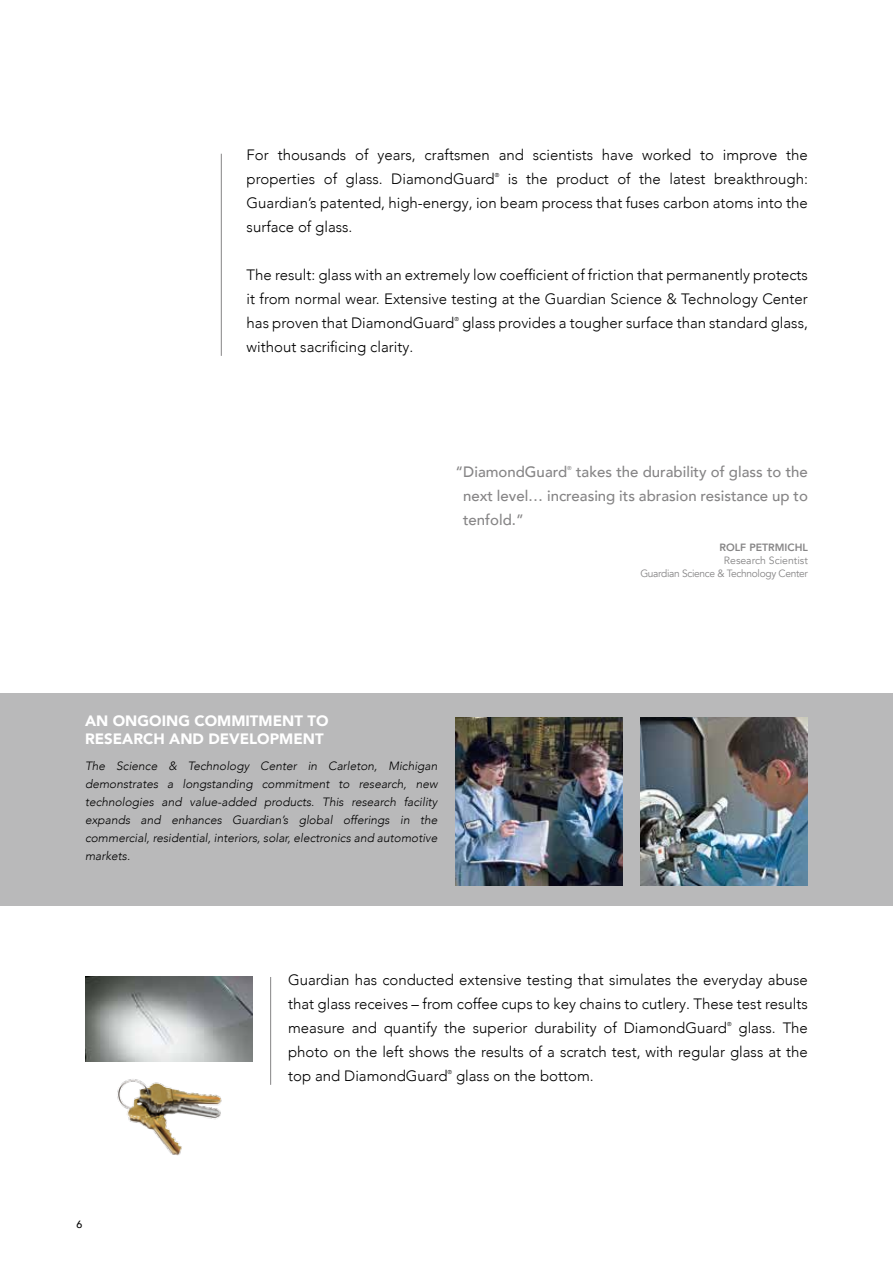
<style>
.page{position:relative;width:893px;height:1263px;background:#fff}
.page>*{position:absolute;margin:0;border:0;box-sizing:border-box;transform-origin:0 0}
.t1{font:300 15px/24px "Avenir LT Com";color:#000;text-align:justify}
.t2{font:500 15px/24px "Avenir LT Com";color:#868586;text-align:justify}
.t3{font:900 15px "Avenir LT Com";color:#fff}
.t4{font:italic 300 12px/18px "Avenir LT Com";color:#000;text-align:justify}
.t5{font:10.5px/12.6px "Avenir LT Com";letter-spacing:-.03em;color:#868586;text-align:right}
.t6{font:800 10.5px "Avenir LT Com";color:#868586}
.t7{font:500 10.5px "Avenir LT Com";color:#000}
.t8{font:300 5.7px "Avenir LT Com";color:#000}
.t9{font:500 5.7px "Avenir LT Com";color:#868586}
</style>
<div class="page">
<div style="left:0;top:693px;width:893px;height:213px;background:#b9b9ba"></div>
<img style="left:85px;top:977px;width:167px;height:84px">
<img style="left:117px;top:1079px;width:105px;height:77px">
<img style="left:455px;top:718px;width:168px;height:167px">
<img style="left:641px;top:718px;width:167px;height:167px">
<hr style="left:221px;top:154px;width:1px;height:202px;background:#868586">
<hr style="left:270px;top:977px;width:1px;height:108px;background:#868586">
<p class="t1" style="left:247px;top:143px;width:563px">For thousands of years, craftsmen and scientists have worked to improve the properties of glass. DiamondGuard</p>
<p class="t8" style="left:495px;top:171px;width:6px">®</p>
<p class="t1" style="left:247px;top:167px;width:563px;text-indent:261px">is the product of the latest breakthrough:<br>Guardian’s patented, high-energy, ion beam process that fuses carbon atoms into the surface of glass.</p>
<p class="t1" style="left:247px;top:263px;width:563px">The result: glass with an extremely low coefficient of friction that permanently protects it from normal wear. Extensive testing at the Guardian Science &amp; Technology Center has proven that DiamondGuard</p>
<p class="t8" style="left:454px;top:315px;width:6px">®</p>
<p class="t1" style="left:462px;top:311px;width:347px">glass provides a tougher surface than standard glass,</p>
<p class="t1" style="left:247px;top:335px;width:168px">without sacrificing clarity.</p>
<p class="t2" style="left:455px;top:460px;width:113px">“DiamondGuard</p>
<p class="t9" style="left:567px;top:464px;width:6px">®</p>
<p class="t2" style="left:463px;top:460px;width:346px;text-indent:113px">takes the durability of glass to the next level… increasing its abrasion resistance up to tenfold.”</p>
<p class="t6" style="left:719px;top:542px;width:51px">ROLF PETRM</p>
<p class="t6" style="left:785px;top:542px;width:25px">ICHL</p>
<p class="t5" style="left:640px;top:554px;width:169px">Research Scientist<br>Guardian Science &amp; Technology Center</p>
<p class="t3" style="left:85px;top:711px;width:75px">AN ONGOIN</p>
<p class="t3" style="left:178px;top:711px;width:106px">G COMMITMENT</p>
<p class="t3" style="left:307px;top:711px;width:12px">TO</p>
<p class="t3" style="left:85px;top:729px;width:11px">RESEARC</p>
<p class="t3" style="left:153px;top:729px;width:97px">H AN D DEVELOP</p>
<p class="t3" style="left:279px;top:729px;width:25px">MENT</p>
<p class="t4" style="left:85px;top:757px;width:354px">The Science &amp; Technology Center in Carleton, Michigan demonstrates a longstanding commitment to research, new technologies and value-added products. This research facility expands and enhances Guardian’s global offerings in the commercial, residential, interiors, solar, electronics and automotive markets.</p>
<p class="t7" style="left:77px;top:1218px;width:7px">6</p>
<p class="t1" style="left:288px;top:968px;width:521px">Guardian has conducted extensive testing that simulates the everyday abuse that glass receives – from coffee cups to key chains to cutlery. These test results measure and quantify the superior durability of DiamondGuard</p>
<p class="t8" style="left:727px;top:1020px;width:6px">®</p>
<p class="t1" style="left:288px;top:1016px;width:521px;text-indent:450px">glass. The photo on the left shows the results of a scratch test, with regular glass at the top and DiamondGuard</p>
<p class="t8" style="left:448px;top:1068px;width:6px">®</p>
<p class="t1" style="left:456px;top:1064px;width:139px">glass on the bottom.</p>
</div>
